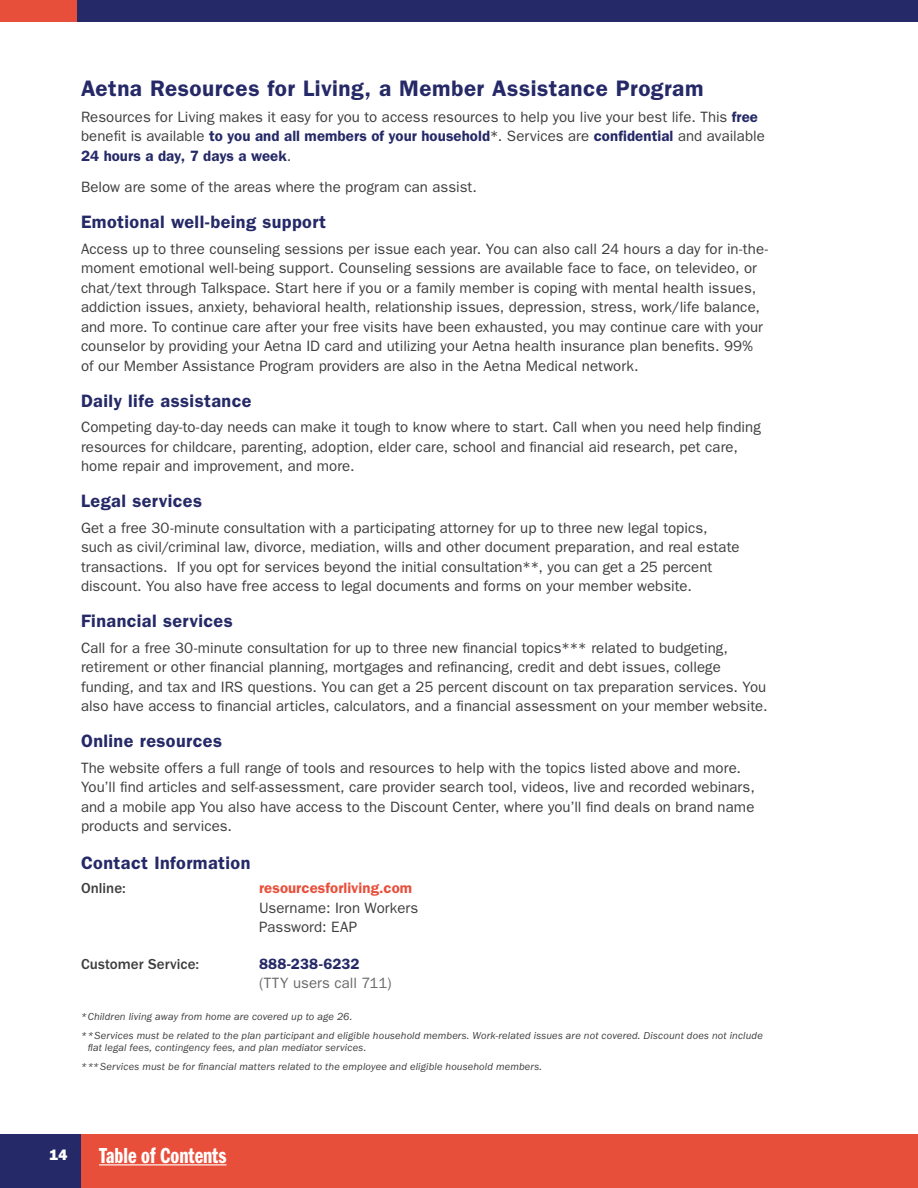
<style>
.page{position:relative;width:918px;height:1188px;background:#fff}
.page>*{position:absolute;margin:0;border:0;box-sizing:border-box;transform-origin:0 0}
.t1{font:600 22.5px "ITC Franklin Gothic Std";letter-spacing:.025em;color:#252967}
.t2{font:22.5px "ITC Franklin Gothic Std Dm Cp";color:#fff}
.t3{font:600 18px "ITC Franklin Gothic Std";letter-spacing:.025em;color:#252967}
.Body_Text{font:15px/19.5px "ITC Franklin Gothic Std";letter-spacing:.005em;color:#3e3e3f}
.Body_Text-2{font:15px/19.5px "ITC Franklin Gothic Std";color:#69696c}
.Body_Text-3{font:500 15px "ITC Franklin Gothic Std";letter-spacing:.005em;color:#3e3e3f}
.t4{font:15px "ITC Franklin Gothic Std Hvy";color:#fff}
.t5{font:italic 10.5px/12px "ITC Franklin Gothic Std";letter-spacing:.015em;color:#3e3e3f}
.s1{font-weight:600;color:#252967}
.s2{font-weight:600;color:#e84f3b}
</style>
<div class="page">
<div style="left:68px;top:0;width:850px;height:22px;background:#252967"></div>
<div style="left:0;top:0;width:77px;height:22px;background:#e84f3b"></div>
<div style="left:69px;top:1134px;width:849px;height:54px;background:#e84f3b"></div>
<div style="left:0;top:1134px;width:81px;height:54px;background:#252967"></div>
<hr style="left:99px;top:1164px;width:128px;height:1px;background:#fff">
<h2 class="t1" style="left:81px;top:75px;width:624px">Aetna Resources for Living, a Member Assistance Program</h2>
<p class="Body_Text" style="left:81px;top:107px;width:685px">Resources for Living makes it easy for you to access resources to help you live your best life. This <span class="s1">free </span>benefit is available <span class="s1">to you and all members of your household</span>*. Services are <span class="s1">confidential</span> and available<br><span class="s1">24 hours a day, 7 days a week</span>.</p>
<p class="Body_Text" style="left:81px;top:178px;width:397px">Below are some of the areas where the program can assist.</p>
<h3 class="t3" style="left:81px;top:212px;width:247px">Emotional well-being support</h3>
<p class="Body_Text" style="left:81px;top:239px;width:689px">Access up to three counseling sessions per issue each year. You can also call 24 hours a day for in-the&shy;moment emotional well-being support. Counseling sessions are available face to face, on televideo, or chat/text through Talkspace. Start here if you or a family member is coping with mental health issues, addiction issues, anxiety, behavioral health, relationship issues, depression, stress, work/life balance, and more. To continue care after your free visits have been exhausted, you may continue care with your counselor by providing your Aetna ID card and utilizing your Aetna health insurance plan benefits. 99% of our Member Assistance Program providers are also in the Aetna Medical network.</p>
<h3 class="t3" style="left:81px;top:390px;width:172px">Daily life assistance</h3>
<p class="Body_Text" style="left:81px;top:418px;width:681px">Competing day-to-day needs can make it tough to know where to start. Call when you need help finding resources for childcare, parenting, adoption, elder care, school and financial aid research, pet care, home repair and improvement, and more.</p>
<h3 class="t3" style="left:81px;top:491px;width:123px">Legal services</h3>
<p class="Body_Text" style="left:81px;top:518px;width:660px">Get a free 30-minute consultation with a participating attorney for up to three new legal topics, such as civil/criminal law, divorce, mediation, wills and other document preparation, and real estate transactions. If you opt for services beyond the initial consultation**, you can get a 25 percent discount. You also have free access to legal documents and forms on your member website.</p>
<h3 class="t3" style="left:81px;top:611px;width:153px">Financial services</h3>
<p class="Body_Text" style="left:81px;top:638px;width:688px">Call for a free 30-minute consultation for up to three new financial topics*** related to budgeting, retirement or other financial planning, mortgages and refinancing, credit and debt issues, college funding, and tax and IRS questions. You can get a 25 percent discount on tax preparation services. You also have access to financial articles, calculators, and a financial assessment on your member website.</p>
<h3 class="t3" style="left:81px;top:731px;width:143px">Online resources</h3>
<p class="Body_Text" style="left:81px;top:758px;width:675px">The website offers a full range of tools and resources to help with the topics listed above and more.<br>You’ll find articles and self-assessment, care provider search tool, videos, live and recorded webinars, and a mobile app You also have access to the Discount Center, where you’ll find deals on brand name products and services.</p>
<h3 class="t3" style="left:81px;top:852px;width:171px">Contact Information</h3>
<p class="Body_Text-3" style="left:81px;top:880px;width:46px">Online:</p>
<p class="Body_Text" style="left:259px;top:878px;width:161px"><span class="s2">resourcesforliving.com<br></span>Username: Iron Workers<br>Password: EAP</p>
<p class="Body_Text-3" style="left:81px;top:955px;width:120px">Customer Service:</p>
<p class="Body_Text-2" style="left:259px;top:954px;width:134px"><span class="s1">888-238-6232 </span>(TTY users call 711)</p>
<p class="t5" style="left:81px;top:1011px;width:273px">*Children living away from home are covered up to age 26.</p>
<p class="t5" style="left:88px;top:1030px;width:677px;text-indent:-7px">**Services must be related to the plan participant and eligible household members. Work-related issues are not covered. Discount does not include flat legal fees, contingency fees, and plan mediator services.</p>
<p class="t5" style="left:81px;top:1061px;width:463px">***Services must be for financial matters related to the employee and eligible household members.</p>
<p class="t4" style="left:49px;top:1146px;width:20px">14</p>
<h1 class="t2" style="left:99px;top:1143px;width:129px">Table of Contents</h1>
</div>
